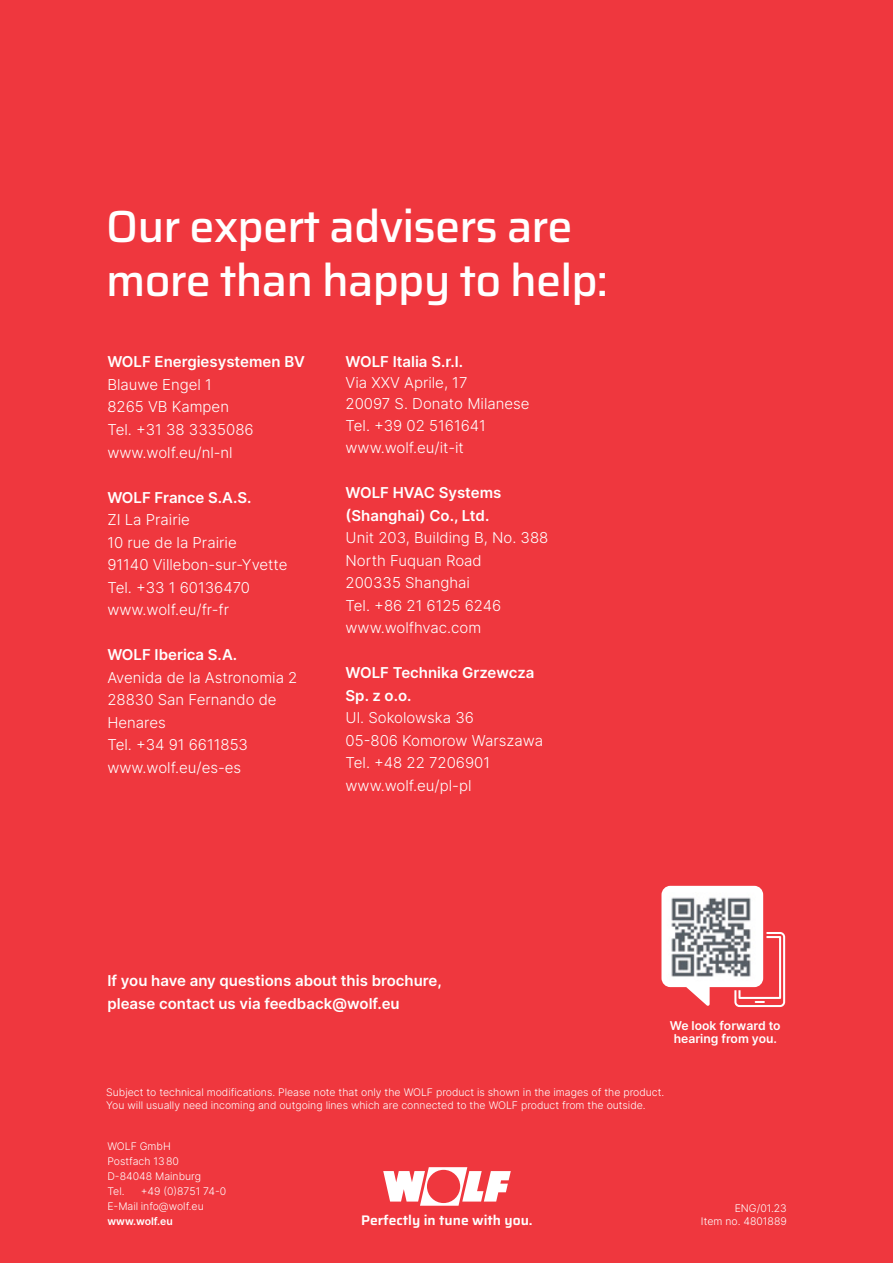
<style>
.page{position:relative;width:893px;height:1263px;background:#ef373e}
.page>*{position:absolute;margin:0;border:0;box-sizing:border-box;transform-origin:0 0}
.t1{font:500 45px/54px "Saira";letter-spacing:-.02em;color:#fff}
.t2{font:300 15px/22.5px "Inter";color:#fff}
.t3{font:600 15px/22.5px "Inter";color:#fff}
.t4{font:600 13.8px "Saira";color:#fff}
.t5{font:600 12.15px/12.6px "Inter";color:#fff;text-align:center}
.t6{font:300 10.5px/15px "Inter";color:#fff}
.t7{font:600 10.5px "Inter";color:#fff}
</style>
<div class="page">
<svg style="left:661px;top:886px;width:124px;height:121px"></svg>
<img style="left:667px;top:892px;width:88px;height:89px">
<svg style="left:383px;top:1167px;width:128px;height:39px"></svg>
<div style="left:427px;top:1170px;width:33px;height:33px;background:#ef373e;border-radius:50%"></div>
<h1 class="t1" style="left:106px;top:198px;width:503px">Our expert advisers are more than happy to help:</h1>
<p class="t3" style="left:107px;top:350px;width:199px">WOLF Energiesystemen BV</p>
<p class="t2" style="left:107px;top:373px;width:148px">Blauwe Engel 1<br>8265 VB Kampen<br>Tel. +31 38 3335086 www.wolf.eu/nl-nl</p>
<p class="t3" style="left:107px;top:485px;width:146px">WOLF France S.A.S.</p>
<p class="t2" style="left:107px;top:508px;width:182px">ZI La Prairie<br>10 rue de la Prairie<br>91140 Villebon-sur-Yvette<br>Tel. +33 1 60136470 www.wolf.eu/fr-fr</p>
<p class="t3" style="left:107px;top:643px;width:131px">WOLF Iberica S.A.</p>
<p class="t2" style="left:107px;top:665px;width:191px">Avenida de la Astronomia 2<br>28830 San Fernando de<br>Henares<br>Tel. +34 91 6611853 www.wolf.eu/es-es</p>
<p class="t3" style="left:346px;top:350px;width:119px">WOLF Italia S.r.l.</p>
<p class="t2" style="left:346px;top:372px;width:186px;line-height:21px">Via XXV Aprile, 17<br>20097 S. Donato Milanese<br>Tel. +39 02 5161641</p>
<p class="t2" style="left:346px;top:436px;width:120px">www.wolf.eu/it-it</p>
<p class="t3" style="left:346px;top:481px;width:157px">WOLF HVAC Systems (Shanghai) Co., Ltd.</p>
<p class="t2" style="left:346px;top:526px;width:204px">Unit 203, Building B, No. 388<br>North Fuquan Road<br>200335 Shanghai<br>Tel. +86 21 6125 6246 www.wolfhvac.com</p>
<p class="t3" style="left:346px;top:661px;width:190px">WOLF Technika Grzewcza<br>Sp. z o.o.</p>
<p class="t2" style="left:346px;top:706px;width:199px">Ul. Sokolowska 36<br>05-806 Komorow Warszawa<br>Tel. +48 22 7206901 www.wolf.eu/pl-pl</p>
<p class="t3" style="left:107px;top:969px;width:336px">If you have any questions about this brochure, please contact us via feedback@wolf.eu</p>
<p class="t5" style="left:670px;top:1019px;width:112px">We look forward to hearing from you.</p>
<p class="t6" style="left:106px;top:1085px;width:560px;line-height:13.5px">Subject to technical modifications. Please note that only the WOLF product is shown in the images of the product.<br>You will usually need incoming and outgoing lines which are connected to the WOLF product from the outside.</p>
<p class="t6" style="left:107px;top:1139px;width:95px">WOLF GmbH<br>Postfach 1380<br>D-84048 Mainburg<br>Tel.</p>
<p class="t6" style="left:107px;top:1184px;width:120px;text-indent:33px">+49 (0)8751 74-0<br>E-Mail info@wolf.eu</p>
<p class="t7" style="left:107px;top:1214px;width:67px">www.wolf.eu</p>
<p class="t4" style="left:361px;top:1209px;width:173px">Perfectly in tune with you.</p>
<p class="t6" style="left:701px;top:1201px;width:87px;line-height:13.5px;text-align:right">ENG/01.23<br>Item no. 4801889</p>
</div>
